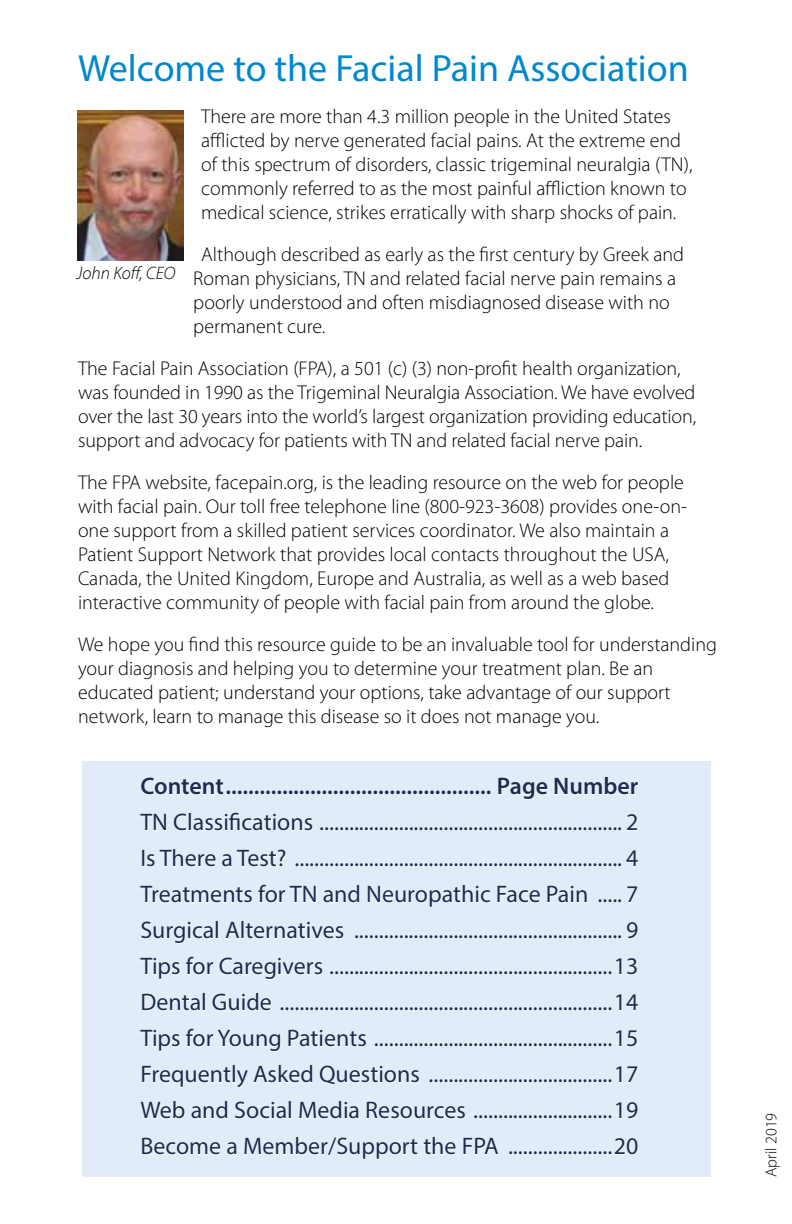
<style>
.page{position:relative;width:792px;height:1224px;background:#fff}
.page>*{position:absolute;margin:0;border:0;box-sizing:border-box;transform-origin:0 0}
.t1{font:38px "Myriad Pro";color:#0088ce}
.t2{font:24px/36px "Myriad Pro";color:#1d2d52;text-align:justify}
.t3{font:600 24px "Myriad Pro";color:#1d2d52}
.t4{font:300 20px/24px "Myriad Pro";color:#000}
.t5{font:italic 300 18px "Myriad Pro";color:#000}
.t6{font:300 16px "Myriad Pro";color:#000}
</style>
<div class="page">
<div style="left:82px;top:762px;width:628px;height:415px;background:#e1ecf8"></div>
<svg style="left:140px;top:777px;width:499px;height:383px"></svg>
<img style="left:77px;top:110px;width:106px;height:150px">
<h1 class="t1" style="left:78px;top:45px;width:612px">Welcome to the Facial Pain Association</h1>
<p class="t4" style="left:201px;top:105px;width:493px">There are more than 4.3 million people in the United States afflicted by nerve generated facial pains. At the extreme end of this spectrum of disorders, classic trigeminal neuralgia (TN), commonly referred to as the most painful affliction known to medical science, strikes erratically with sharp shocks of pain.</p>
<p class="t4" style="left:193px;top:243px;width:492px;text-indent:8px">Although described as early as the first century by Greek and Roman physicians, TN and related facial nerve pain remains a poorly understood and often misdiagnosed disease with no permanent cure.</p>
<p class="t4" style="left:78px;top:357px;width:620px">The Facial Pain Association (FPA), a 501 (c) (3) non-profit health organization, was founded in 1990 as the Trigeminal Neuralgia Association. We have evolved over the last 30 years into the world’s largest organization providing education, support and advocacy for patients with TN and related facial nerve pain.</p>
<p class="t4" style="left:78px;top:471px;width:611px">The FPA website, facepain.org, is the leading resource on the web for people with facial pain. Our toll free telephone line (800-923-3608) provides one-on&shy;one support from a skilled patient services coordinator. We also maintain a Patient Support Network that provides local contacts throughout the USA, Canada, the United Kingdom, Europe and Australia, as well as a web based interactive community of people with facial pain from around the globe.</p>
<p class="t4" style="left:78px;top:633px;width:640px">We hope you find this resource guide to be an invaluable tool for understanding your diagnosis and helping you to determine your treatment plan. Be an educated patient; understand your options, take advantage of our support network, learn to manage this disease so it does not manage you.</p>
<p class="t5" style="left:76px;top:262px;width:101px">John Koff, CEO</p>
<p class="t3" style="left:140px;top:771px;width:500px">Content............................................... Page Number</p>
<p class="t2" style="left:140px;top:804px;width:500px">TN Classifications ............................................................. 2<br>Is There a Test? .................................................................. 4<br>Treatments for TN and Neuropathic Face Pain ..... 7<br>Surgical Alternatives ...................................................... 9<br>Tips for Caregivers .........................................................13<br>Dental Guide ...................................................................14<br>Tips for Young Patients ................................................15<br>Frequently Asked Questions .....................................17<br>Web and Social Media Resources ............................19<br>Become a Member/Support the FPA .....................20</p>
<p class="t6" style="left:762px;top:1177px;width:66px;rotate:-90deg">April 2019</p>
</div>
